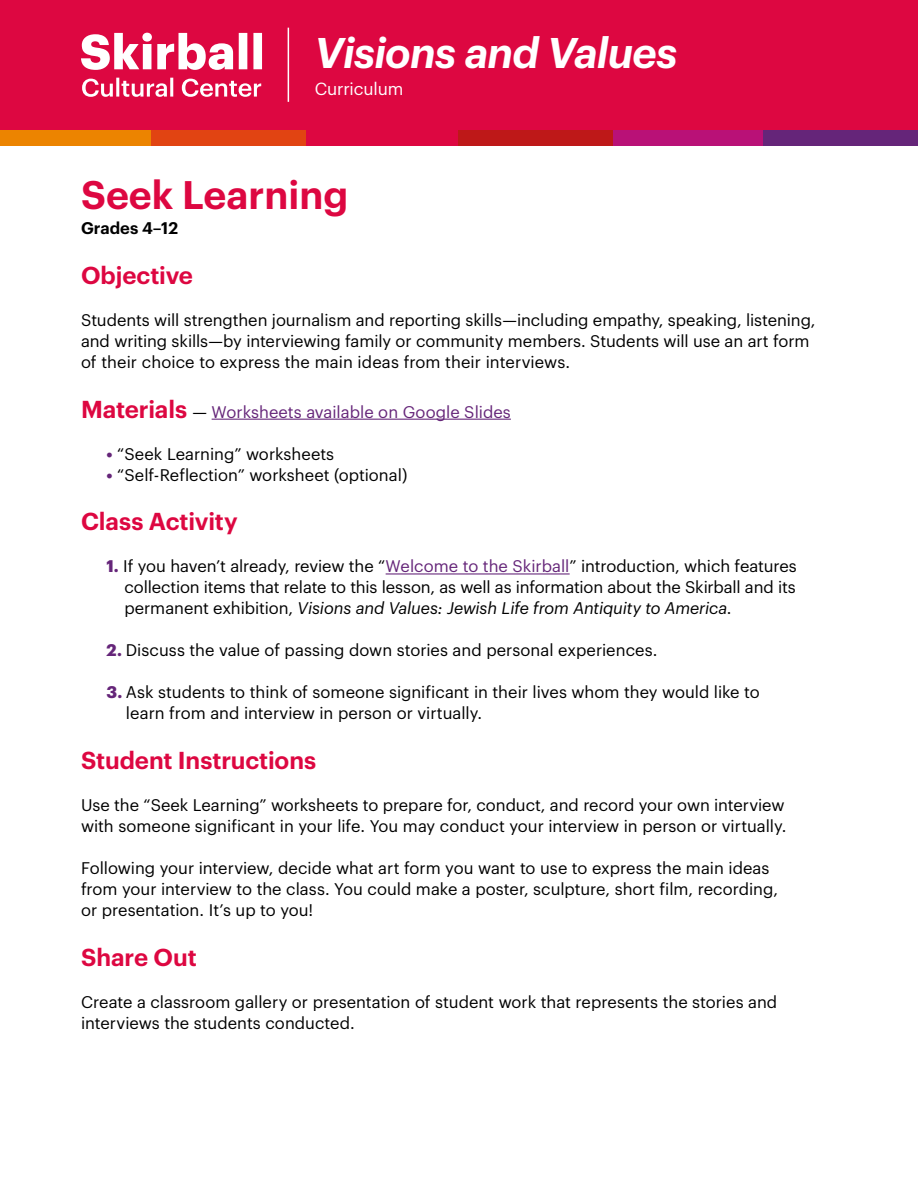
<style>
.page{position:relative;width:918px;height:1188px;background:#fff}
.page>*{position:absolute;margin:0;border:0;box-sizing:border-box;transform-origin:0 0}
.t1{font:italic 600 42px "Graphik";letter-spacing:-.015em;color:#fff}
.t2{font:600 39px "Graphik";color:#dd0741}
.t3{font:600 24px "Graphik";letter-spacing:-.005em;color:#dd0741}
.t4{font:17.1px "Graphik";letter-spacing:-.01em;color:#fff}
.t5{font:16.5px/21px "Graphik";color:#000}
.t6{font:16.5px "Graphik";letter-spacing:.005em;color:#652579}
.t7{font:600 16.5px "Graphik";color:#000}
.s1{font-weight:600;font-size:24px;color:#dd0741}
.s2{color:#000}
.s3{font-weight:700;color:#652579}
.s4{color:#652579}
.s5{font-style:italic}
</style>
<div class="page">
<div style="left:0;top:125px;width:154px;height:21px;background:#ec8400"></div>
<div style="left:611px;top:125px;width:154px;height:21px;background:#b91177"></div>
<div style="left:304px;top:125px;width:154px;height:21px;background:#dd0741"></div>
<div style="left:151px;top:125px;width:154px;height:21px;background:#e14412"></div>
<div style="left:764px;top:125px;width:154px;height:21px;background:#652579"></div>
<div style="left:458px;top:125px;width:155px;height:21px;background:#be1818"></div>
<div style="left:0;top:0;width:918px;height:129px;background:#dd0741"></div>
<hr style="left:212px;top:419px;width:299px;height:1px;background:#652579">
<hr style="left:386px;top:573px;width:184px;height:2px;background:#652579">
<svg style="left:81px;top:33px;width:181px;height:37px"></svg>
<svg style="left:82px;top:78px;width:179px;height:19px"></svg>
<hr style="left:288px;top:28px;width:1px;height:74px;background:#fff">
<h1 class="t1" style="left:315px;top:21px;width:364px">Visions and Values</h1>
<p class="t4" style="left:315px;top:76px;width:90px">Curriculum</p>
<h2 class="t2" style="left:81px;top:165px;width:269px">Seek Learning</h2>
<p class="t7" style="left:81px;top:215px;width:99px">Grades 4–12</p>
<h3 class="t3" style="left:81px;top:257px;width:113px">Objective</h3>
<p class="t5" style="left:81px;top:308px;width:736px">Students will strengthen journalism and reporting skills—including empathy, speaking, listening, and writing skills—by interviewing family or community members. Students will use an art form of their choice to express the main ideas from their interviews.</p>
<p class="t6" style="left:81px;top:399px;width:431px"><span class="s1">Materials</span> <span class="s2">—</span> Worksheets available on Google Slides</p>
<p class="t5" style="left:106px;top:442px;width:229px"><span class="s3">•</span> “Seek Learning” worksheets</p>
<p class="t5" style="left:106px;top:463px;width:302px"><span class="s3">•</span> “Self-Reflection” worksheet (optional)</p>
<h3 class="t3" style="left:81px;top:503px;width:158px">Class Activity</h3>
<p class="t5" style="left:124px;top:555px;width:674px;text-align:justify;text-indent:-18px"><span class="s3">1.</span> If you haven’t already, review the “<span class="s4">Welcome to the Skirball</span>” introduction, which features collection items that relate to this lesson, as well as information about the Skirball and its permanent exhibition, <span class="s5">Visions and Values: Jewish Life from Antiquity to America</span>.</p>
<p class="t5" style="left:106px;top:639px;width:552px"><span class="s3">2.</span> Discuss the value of passing down stories and personal experiences.</p>
<p class="t5" style="left:126px;top:681px;width:635px;text-indent:-20px"><span class="s3">3.</span> Ask students to think of someone significant in their lives whom they would like to learn from and interview in person or virtually.</p>
<h3 class="t3" style="left:81px;top:742px;width:237px">Student Instructions</h3>
<p class="t5" style="left:81px;top:793px;width:707px">Use the “Seek Learning” worksheets to prepare for, conduct, and record your own interview with someone significant in your life. You may conduct your interview in person or virtually.</p>
<p class="t5" style="left:81px;top:856px;width:699px">Following your interview, decide what art form you want to use to express the main ideas from your interview to the class. You could make a poster, sculpture, short film, recording, or presentation. It’s up to you!</p>
<h3 class="t3" style="left:81px;top:939px;width:117px">Share Out</h3>
<p class="t5" style="left:81px;top:990px;width:698px">Create a classroom gallery or presentation of student work that represents the stories and interviews the students conducted.</p>
</div>
